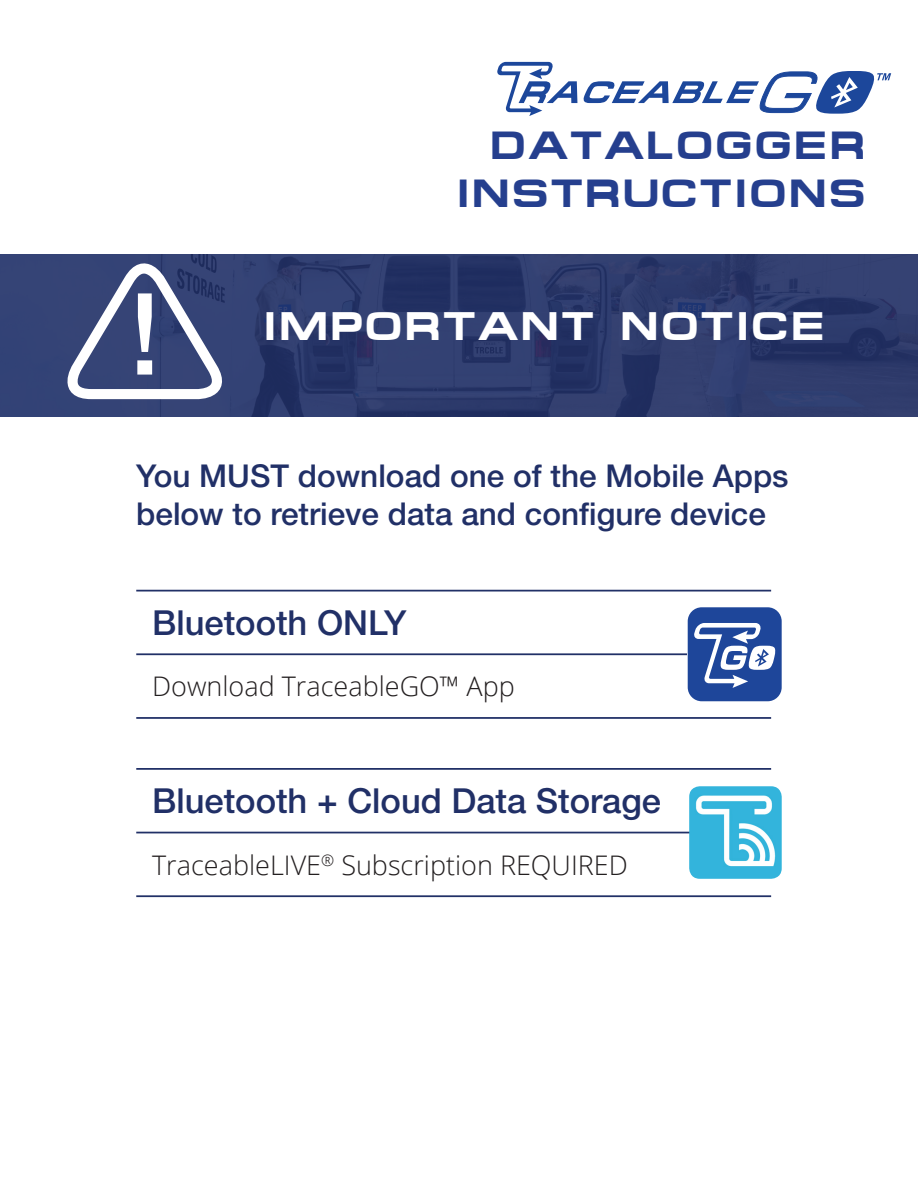
<style>
.page{position:relative;width:918px;height:1188px;background:#fff}
.page>*{position:absolute;margin:0;border:0;box-sizing:border-box;transform-origin:0 0}
.t1{font:700 40.5px "Micro Extend FLF";letter-spacing:.06em;color:#fff}
.t2{font:700 39.9px/47.8px "Micro Extend FLF";letter-spacing:.06em;color:#253f8e;text-align:right}
.t3{font:500 34.5px "Helvetica Neue LT Pro";color:#213067}
.t4{font:500 31.5px/37.8px "Helvetica Neue LT Pro";color:#213067}
.t5{font:300 27px "Open Sans";color:#231f20}
</style>
<div class="page">
<hr style="left:136px;top:590px;width:635px;height:2px;background:#213067">
<hr style="left:136px;top:653px;width:635px;height:2px;background:#213067">
<hr style="left:136px;top:717px;width:635px;height:2px;background:#213067">
<hr style="left:136px;top:768px;width:635px;height:2px;background:#213067">
<hr style="left:136px;top:832px;width:635px;height:1px;background:#213067">
<hr style="left:136px;top:895px;width:635px;height:2px;background:#213067">
<svg style="left:688px;top:607px;width:94px;height:94px"></svg>
<img style="left:689px;top:786px;width:93px;height:93px">
<svg style="left:0;top:254px;width:918px;height:163px;background:#2d3b6c"></svg>
<svg style="left:583px;top:71px;width:308px;height:43px"></svg>
<svg style="left:497px;top:62px;width:80px;height:54px"></svg>
<svg style="left:61px;top:254px;width:167px;height:151px"></svg>
<p class="t2" style="left:456px;top:121px;width:410px">DATALOGGER<br>INSTRUCTIONS</p>
<p class="t1" style="left:263px;top:303px;width:563px">IMPORTANT NOTICE</p>
<p class="t4" style="left:136px;top:456px;width:654px">You MUST download one of the Mobile Apps below to retrieve data and configure device</p>
<p class="t3" style="left:152px;top:602px;width:256px">Bluetooth ONLY</p>
<p class="t5" style="left:152px;top:668px;width:364px">Download TraceableGO™ App</p>
<p class="t3" style="left:152px;top:780px;width:510px">Bluetooth + Cloud Data Storage</p>
<p class="t5" style="left:152px;top:846px;width:477px">TraceableLIVE<sup>®</sup> Subscription REQUIRED</p>
</div>
